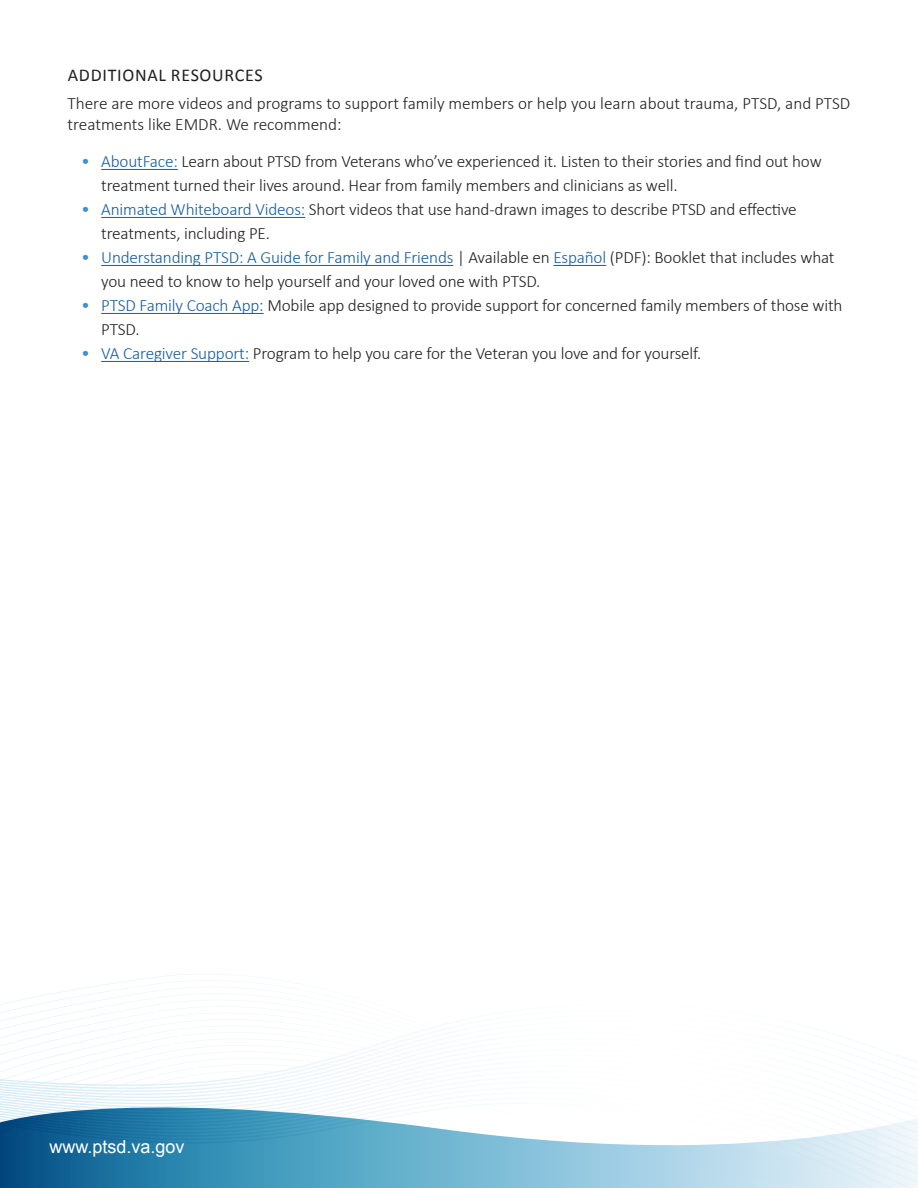
<style>
.page{position:relative;width:918px;height:1188px;background:#fff}
.page>*{position:absolute;margin:0;border:0;box-sizing:border-box;transform-origin:0 0}
.t1{font:18px "Calibri";letter-spacing:.04em;color:#231f20}
.t2{font:18px "Arial";color:#fff}
.Body{font:300 17.25px/24px "Calibri";letter-spacing:-.01em;color:#231f20}
.s1{font-size:18px;color:#3d91ce}
.s2{color:#175d9e}
</style>
<div class="page">
<svg style="left:0;top:1026px;width:443px;height:85px"></svg>
<svg style="left:52px;top:1086px;width:391px;height:2px"></svg>
<svg style="left:46px;top:1088px;width:397px;height:2px"></svg>
<svg style="left:40px;top:1090px;width:403px;height:2px"></svg>
<svg style="left:34px;top:1092px;width:410px;height:3px"></svg>
<svg style="left:29px;top:1095px;width:888px;height:89px"></svg>
<svg style="left:24px;top:1098px;width:883px;height:88px"></svg>
<svg style="left:19px;top:1101px;width:872px;height:87px"></svg>
<svg style="left:14px;top:1104px;width:862px;height:84px"></svg>
<hr style="left:101px;top:169px;width:77px;height:1px;background:#175d9e">
<hr style="left:101px;top:217px;width:204px;height:1px;background:#175d9e">
<hr style="left:101px;top:265px;width:352px;height:1px;background:#175d9e">
<hr style="left:553px;top:265px;width:53px;height:1px;background:#175d9e">
<hr style="left:101px;top:313px;width:163px;height:1px;background:#175d9e">
<hr style="left:101px;top:361px;width:148px;height:1px;background:#175d9e">
<h2 class="t1" style="left:68px;top:64px;width:196px">ADDITIONAL RESOURCES</h2>
<p class="Body" style="left:68px;top:92px;width:784px;line-height:21px">There are more videos and programs to support family members or help you learn about trauma, PTSD, and PTSD treatments like EMDR. We recommend:</p>
<p class="Body" style="left:101px;top:149px;width:722px;text-indent:-20px"><span class="s1">•</span> <span class="s2">AboutFace:</span> Learn about PTSD from Veterans who’ve experienced it. Listen to their stories and find out how treatment turned their lives around. Hear from family members and clinicians as well.</p>
<p class="Body" style="left:101px;top:197px;width:697px;text-indent:-20px"><span class="s1">•</span> <span class="s2">Animated Whiteboard Videos:</span> Short videos that use hand-drawn images to describe PTSD and effective treatments, including PE.</p>
<p class="Body" style="left:101px;top:245px;width:735px;text-indent:-20px"><span class="s1">•</span> <span class="s2">Understanding PTSD: A Guide for Family and Friends</span> | Available en <span class="s2">Español</span> (PDF): Booklet that includes what you need to know to help yourself and your loved one with PTSD.</p>
<p class="Body" style="left:101px;top:293px;width:743px;text-indent:-20px"><span class="s1">•</span> <span class="s2">PTSD Family Coach App:</span> Mobile app designed to provide support for concerned family members of those with<br>PTSD.</p>
<p class="Body" style="left:81px;top:341px;width:622px"><span class="s1">•</span> <span class="s2">VA Caregiver Support:</span> Program to help you care for the Veteran you love and for yourself.</p>
<p class="t2" style="left:50px;top:1135px;width:137px">www.ptsd.va.gov</p>
</div>
